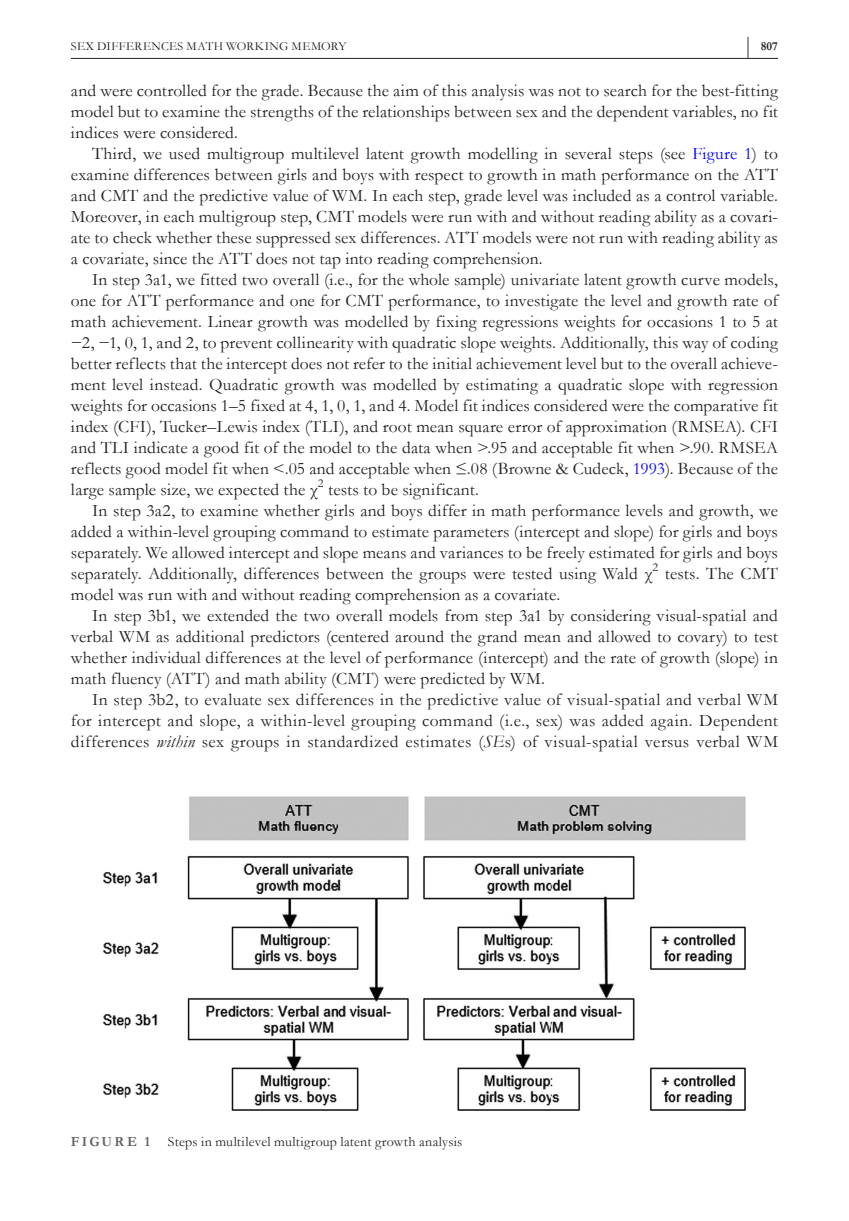
<style>
.page{position:relative;width:849px;height:1221px;background:#fff}
.page>*{position:absolute;margin:0;border:0;box-sizing:border-box;transform-origin:0 0}
.t1{font:17.5px/21px "Garamond";letter-spacing:.01em;color:#231f20;text-align:justify}
.t2{font:14px "Garamond";letter-spacing:.015em;color:#231f20}
.t3{font:700 14px "Garamond";letter-spacing:.16em;color:#636366}
.t4{font:12.25px "Garamond";letter-spacing:.035em;color:#231f20}
.t5{font:700 12.25px "Garamond";color:#231f20}
.s1{font-size:23.62px}
.s2{color:#00f}
.s3{font-style:italic}
</style>
<div class="page">
<hr style="left:71px;top:58px;width:706px;height:1px;background:#231f20">
<img style="left:104px;top:796px;width:641px;height:314px">
<p class="t4" style="left:71px;top:38px;width:277px">SEX DIFFERENCES MATH WORKING MEMORY</p>
<p class="t5" style="left:744px;top:38px;width:34px"><span class="s1">|</span> 807</p>
<p class="t1" style="left:71px;top:79px;width:708px">and were controlled for the grade. Because the aim of this analysis was not to search for the best-fitting model but to examine the strengths of the relationships between sex and the dependent variables, no fit indices were considered.</p>
<p class="t1" style="left:71px;top:142px;width:708px;text-indent:21px">Third, we used multigroup multilevel latent growth modelling in several steps (see <span class="s2">Figure 1</span>) to examine differences between girls and boys with respect to growth in math performance on the ATT and CMT and the predictive value of WM. In each step, grade level was included as a control variable.<br>Moreover, in each multigroup step, CMT models were run with and without reading ability as a covari&shy;ate to check whether these suppressed sex differences. ATT models were not run with reading ability as a covariate, since the ATT does not tap into reading comprehension.</p>
<p class="t1" style="left:71px;top:268px;width:708px;text-indent:21px">In step 3a1, we fitted two overall (i.e., for the whole sample) univariate latent growth curve models, one for ATT performance and one for CMT performance, to investigate the level and growth rate of math achievement. Linear growth was modelled by fixing regressions weights for occasions 1 to 5 at −2, −1, 0, 1, and 2, to prevent collinearity with quadratic slope weights. Additionally, this way of coding better reflects that the intercept does not refer to the initial achievement level but to the overall achieve&shy;ment level instead. Quadratic growth was modelled by estimating a quadratic slope with regression weights for occasions 1–5 fixed at 4, 1, 0, 1, and 4. Model fit indices considered were the comparative fit index (CFI), Tucker–Lewis index (TLI), and root mean square error of approximation (RMSEA). CFI and TLI indicate a good fit of the model to the data when &gt;.95 and acceptable fit when &gt;.90. RMSEA reflects good model fit when &lt;.05 and acceptable when ≤.08 (Browne &amp; Cudeck, <span class="s2">1993</span>). Because of the large sample size, we expected the χ</p>
<p class="t4" style="left:318px;top:475px;width:7px">2</p>
<p class="t1" style="left:328px;top:478px;width:152px">tests to be significant.</p>
<p class="t1" style="left:92px;top:499px;width:687px">In step 3a2, to examine whether girls and boys differ in math performance levels and growth, we</p>
<p class="t1" style="left:71px;top:520px;width:708px">added a within-level grouping command to estimate parameters (intercept and slope) for girls and boys</p>
<p class="t1" style="left:71px;top:541px;width:708px">separately. We allowed intercept and slope means and variances to be freely estimated for girls and boys</p>
<p class="t1" style="left:71px;top:562px;width:583px">separately. Additionally, differences between the groups were tested using Wald χ</p>
<p class="t4" style="left:652px;top:559px;width:7px">2</p>
<p class="t1" style="left:664px;top:562px;width:114px">tests. The CMT</p>
<p class="t1" style="left:71px;top:583px;width:491px">model was run with and without reading comprehension as a covariate.</p>
<p class="t1" style="left:92px;top:604px;width:687px">In step 3b1, we extended the two overall models from step 3a1 by considering visual-spatial and</p>
<p class="t1" style="left:71px;top:625px;width:708px">verbal WM as additional predictors (centered around the grand mean and allowed to covary) to test</p>
<p class="t1" style="left:71px;top:646px;width:708px">whether individual differences at the level of performance (intercept) and the rate of growth (slope) in</p>
<p class="t1" style="left:71px;top:667px;width:475px">math fluency (ATT) and math ability (CMT) were predicted by WM.</p>
<p class="t1" style="left:92px;top:688px;width:687px">In step 3b2, to evaluate sex differences in the predictive value of visual-spatial and verbal WM</p>
<p class="t1" style="left:71px;top:709px;width:708px">for intercept and slope, a within-level grouping command (i.e., sex) was added again. Dependent</p>
<p class="t1" style="left:71px;top:730px;width:708px">differences <span class="s3">within</span> sex groups in standardized estimates (<span class="s3">SE</span>s) of visual-spatial versus verbal WM</p>
<p class="t3" style="left:71px;top:1132px;width:80px">FIGURE 1</p>
<p class="t2" style="left:168px;top:1132px;width:296px">Steps in multilevel multigroup latent growth analysis</p>
</div>
